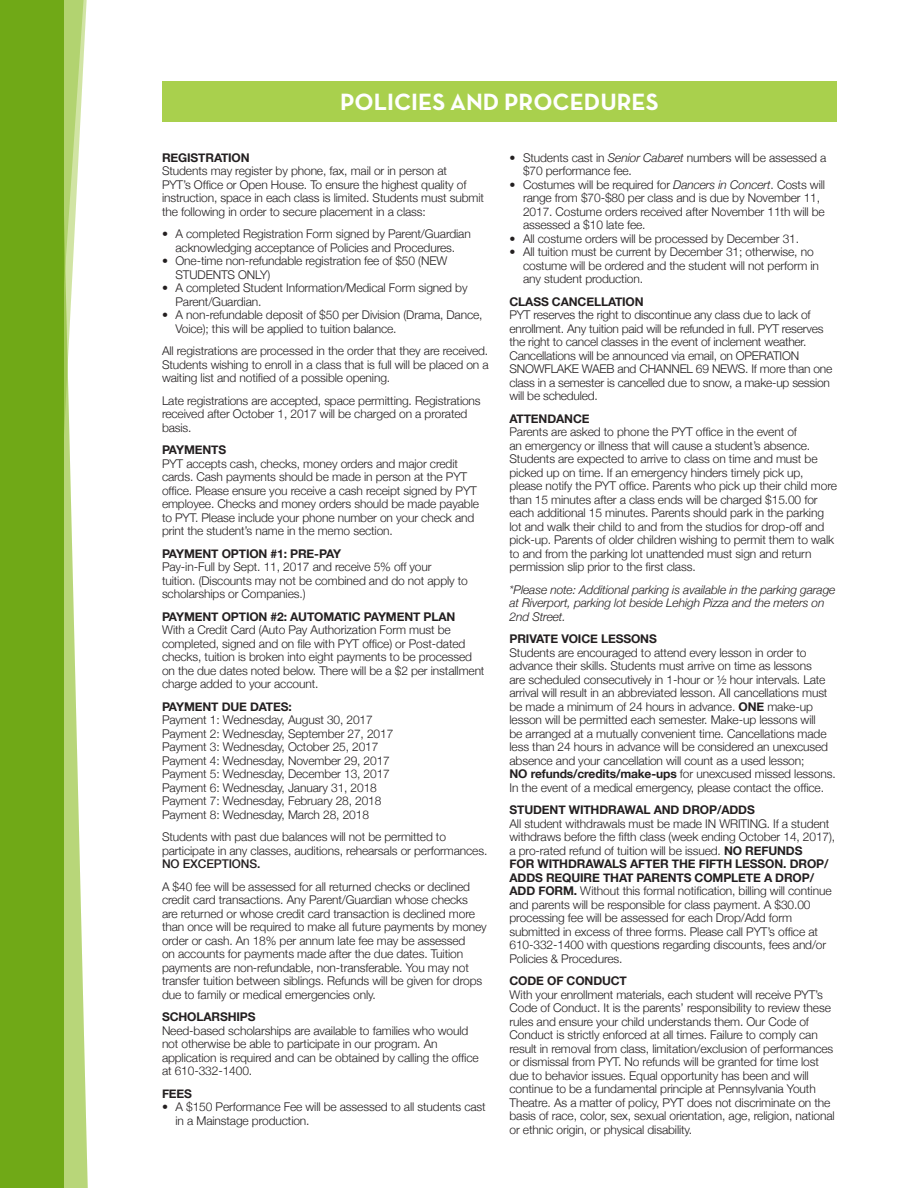
<style>
.page{position:relative;width:918px;height:1188px;background:#fff}
.page>*{position:absolute;margin:0;border:0;box-sizing:border-box;transform-origin:0 0}
.MAIN_HEADER{font:700 24px "Neutra Text TF";color:#fff}
.t1{font:300 12px/13.5px "Helvetica Neue";letter-spacing:-.01em;color:#231f20}
.t2{font:700 12px "Helvetica Neue";letter-spacing:-.01em;color:#231f20}
.t3{font:italic 300 12px/13.5px "Helvetica Neue";letter-spacing:-.01em;color:#231f20}
.s1{font-weight:500}
.s2{font-style:italic}
.s3{font-weight:700}
</style>
<div class="page">
<svg style="left:71px;top:0;width:17px;height:1188px"></svg>
<svg style="left:0;top:0;width:71px;height:1188px;background:#77ad21"></svg>
<div style="left:162px;top:81px;width:675px;height:40px;background:#a9d04d"></div>
<p class="MAIN_HEADER" style="left:340px;top:87px;width:320px">POLICIES AND PROCEDURES</p>
<p class="t2" style="left:162px;top:148px;width:89px">REGISTRATION</p>
<p class="t1" style="left:162px;top:164px;width:324px">Students may register by phone, fax, mail or in person at<br>PYT’s Office or Open House. To ensure the highest quality of instruction, space in each class is limited. Students must submit the following in order to secure placement in a class:</p>
<p class="t1" style="left:162px;top:227px;width:310px;text-align:center">• A completed Registration Form signed by Parent/Guardian acknowledging acceptance of Policies and Procedures.</p>
<p class="t1" style="left:176px;top:254px;width:273px;text-indent:-14px">• One-time non-refundable registration fee of $50 (NEW<br>STUDENTS ONLY)</p>
<p class="t1" style="left:176px;top:281px;width:294px;text-indent:-14px">• A completed Student Information/Medical Form signed by<br>Parent/Guardian.</p>
<p class="t1" style="left:176px;top:308px;width:309px;text-indent:-14px">• A non-refundable deposit of $50 per Division (Drama, Dance,<br>Voice); this will be applied to tuition balance.</p>
<p class="t1" style="left:162px;top:344px;width:328px;text-align:justify">All registrations are processed in the order that they are received.<br>Students wishing to enroll in a class that is full will be placed on a waiting list and notified of a possible opening.</p>
<p class="t1" style="left:162px;top:393px;width:320px">Late registrations are accepted, space permitting. Registrations received after October 1, 2017 will be charged on a prorated basis.</p>
<p class="t2" style="left:162px;top:441px;width:66px">PAYMENTS</p>
<p class="t1" style="left:162px;top:456px;width:319px">PYT accepts cash, checks, money orders and major credit cards. Cash payments should be made in person at the PYT office. Please ensure you receive a cash receipt signed by PYT employee. Checks and money orders should be made payable to PYT. Please include your phone number on your check and print the student’s name in the memo section.</p>
<p class="t2" style="left:162px;top:544px;width:181px">PAYMENT OPTION #1: PRE-PAY</p>
<p class="t1" style="left:162px;top:560px;width:307px">Pay-in-Full by Sept. 11, 2017 and receive 5% off your tuition. (Discounts may not be combined and do not apply to scholarships or Companies.)</p>
<p class="t2" style="left:162px;top:607px;width:295px">PAYMENT OPTION #2: AUTOMATIC PAYMENT PLAN</p>
<p class="t1" style="left:162px;top:623px;width:324px">With a Credit Card (Auto Pay Authorization Form must be completed, signed and on file with PYT office) or Post-dated checks, tuition is broken into eight payments to be processed on the due dates noted below. There will be a $2 per installment charge added to your account.</p>
<p class="t2" style="left:162px;top:697px;width:131px">PAYMENT DUE DATES:</p>
<p class="t1" style="left:162px;top:713px;width:212px">Payment 1: Wednesday, August 30, 2017</p>
<p class="t1" style="left:162px;top:726px;width:233px">Payment 2: Wednesday, September 27, 2017</p>
<p class="t1" style="left:162px;top:740px;width:218px">Payment 3: Wednesday, October 25, 2017</p>
<p class="t1" style="left:162px;top:753px;width:229px">Payment 4: Wednesday, November 29, 2017</p>
<p class="t1" style="left:162px;top:767px;width:229px">Payment 5: Wednesday, December 13, 2017</p>
<p class="t1" style="left:162px;top:780px;width:216px">Payment 6: Wednesday, January 31, 2018</p>
<p class="t1" style="left:162px;top:794px;width:221px">Payment 7: Wednesday, February 28, 2018</p>
<p class="t1" style="left:162px;top:807px;width:209px">Payment 8: Wednesday, March 28, 2018</p>
<p class="t1" style="left:162px;top:830px;width:327px">Students with past due balances will not be permitted to participate in any classes, auditions, rehearsals or performances.<br><span class="s1">NO EXCEPTIONS.</span></p>
<p class="t1" style="left:162px;top:879px;width:326px">A $40 fee will be assessed for all returned checks or declined credit card transactions. Any Parent/Guardian whose checks<br>are returned or whose credit card transaction is declined more than once will be required to make all future payments by money order or cash. An 18% per annum late fee may be assessed<br>on accounts for payments made after the due dates. Tuition payments are non-refundable, non-transferable. You may not transfer tuition between siblings. Refunds will be given for drops due to family or medical emergencies only.</p>
<p class="t2" style="left:162px;top:1008px;width:95px">SCHOLARSHIPS</p>
<p class="t1" style="left:162px;top:1023px;width:318px">Need-based scholarships are available to families who would not otherwise be able to participate in our program. An application is required and can be obtained by calling the office at 610-332-1400.</p>
<p class="t2" style="left:162px;top:1084px;width:32px">FEES</p>
<p class="t1" style="left:176px;top:1100px;width:312px;text-indent:-14px">• A $150 Performance Fee will be assessed to all students cast in a Mainstage production.</p>
<p class="t1" style="left:523px;top:150px;width:305px;text-indent:-13px">• Students cast in <span class="s2">Senior Cabaret</span> numbers will be assessed a $70 performance fee.</p>
<p class="t1" style="left:523px;top:177px;width:304px;text-indent:-13px">• Costumes will be required for <span class="s2">Dancers in Concert</span>. Costs will range from $70-$80 per class and is due by November 11, 2017. Costume orders received after November 11th will be assessed a $10 late fee.</p>
<p class="t1" style="left:510px;top:231px;width:291px">• All costume orders will be processed by December 31.</p>
<p class="t1" style="left:523px;top:245px;width:297px;text-indent:-14px">• All tuition must be current by December 31; otherwise, no costume will be ordered and the student will not perform in any student production.</p>
<p class="t2" style="left:510px;top:292px;width:136px">CLASS CANCELLATION</p>
<p class="t1" style="left:510px;top:308px;width:324px">PYT reserves the right to discontinue any class due to lack of enrollment. Any tuition paid will be refunded in full. PYT reserves the right to cancel classes in the event of inclement weather.<br>Cancellations will be announced via email, on OPERATION SNOWFLAKE WAEB and CHANNEL 69 NEWS. If more than one class in a semester is cancelled due to snow, a make-up session will be scheduled.</p>
<p class="t2" style="left:510px;top:409px;width:82px">ATTENDANCE</p>
<p class="t1" style="left:510px;top:425px;width:329px">Parents are asked to phone the PYT office in the event of<br>an emergency or illness that will cause a student’s absence.<br>Students are expected to arrive to class on time and must be picked up on time. If an emergency hinders timely pick up, please notify the PYT office. Parents who pick up their child more than 15 minutes after a class ends will be charged $15.00 for each additional 15 minutes. Parents should park in the parking lot and walk their child to and from the studios for drop-off and pick-up. Parents of older children wishing to permit them to walk to and from the parking lot unattended must sign and return permission slip prior to the first class.</p>
<p class="t3" style="left:510px;top:582px;width:327px">*Please note: Additional parking is available in the parking garage at Riverport, parking lot beside Lehigh Pizza and the meters on<br>2nd Street.</p>
<p class="t2" style="left:510px;top:630px;width:149px">PRIVATE VOICE LESSONS</p>
<p class="t1" style="left:510px;top:645px;width:328px">Students are encouraged to attend every lesson in order to advance their skills. Students must arrive on time as lessons<br>are scheduled consecutively in 1-hour or ½ hour intervals. Late arrival will result in an abbreviated lesson. All cancellations must be made a minimum of 24 hours in advance. <span class="s3">ONE</span> make-up lesson will be permitted each semester. Make-up lessons will<br>be arranged at a mutually convenient time. Cancellations made less than 24 hours in advance will be considered an unexcused absence and your cancellation will count as a used lesson;<br><span class="s3">NO refunds/credits/make-ups</span> for unexcused missed lessons.<br>In the event of a medical emergency, please contact the office.</p>
<p class="t2" style="left:510px;top:801px;width:247px">STUDENT WITHDRAWAL AND DROP/ADDS</p>
<p class="t1" style="left:510px;top:816px;width:327px">All student withdrawals must be made IN WRITING. If a student withdraws before the fifth class (week ending October 14, 2017), a pro-rated refund of tuition will be issued. <span class="s3">NO REFUNDS<br>FOR WITHDRAWALS AFTER THE FIFTH LESSON. DROP/ ADDS REQUIRE THAT PARENTS COMPLETE A DROP/ ADD FORM.</span> Without this formal notification, billing will continue and parents will be responsible for class payment. A $30.00 processing fee will be assessed for each Drop/Add form submitted in excess of three forms. Please call PYT’s office at 610-332-1400 with questions regarding discounts, fees and/or Policies &amp; Procedures.</p>
<p class="t2" style="left:510px;top:972px;width:119px">CODE OF CONDUCT</p>
<p class="t1" style="left:510px;top:987px;width:327px">With your enrollment materials, each student will receive PYT’s Code of Conduct. It is the parents’ responsibility to review these rules and ensure your child understands them. Our Code of Conduct is strictly enforced at all times. Failure to comply can result in removal from class, limitation/exclusion of performances or dismissal from PYT. No refunds will be granted for time lost due to behavior issues. Equal opportunity has been and will continue to be a fundamental principle at Pennsylvania Youth Theatre. As a matter of policy, PYT does not discriminate on the basis of race, color, sex, sexual orientation, age, religion, national or ethnic origin, or physical disability.</p>
</div>
